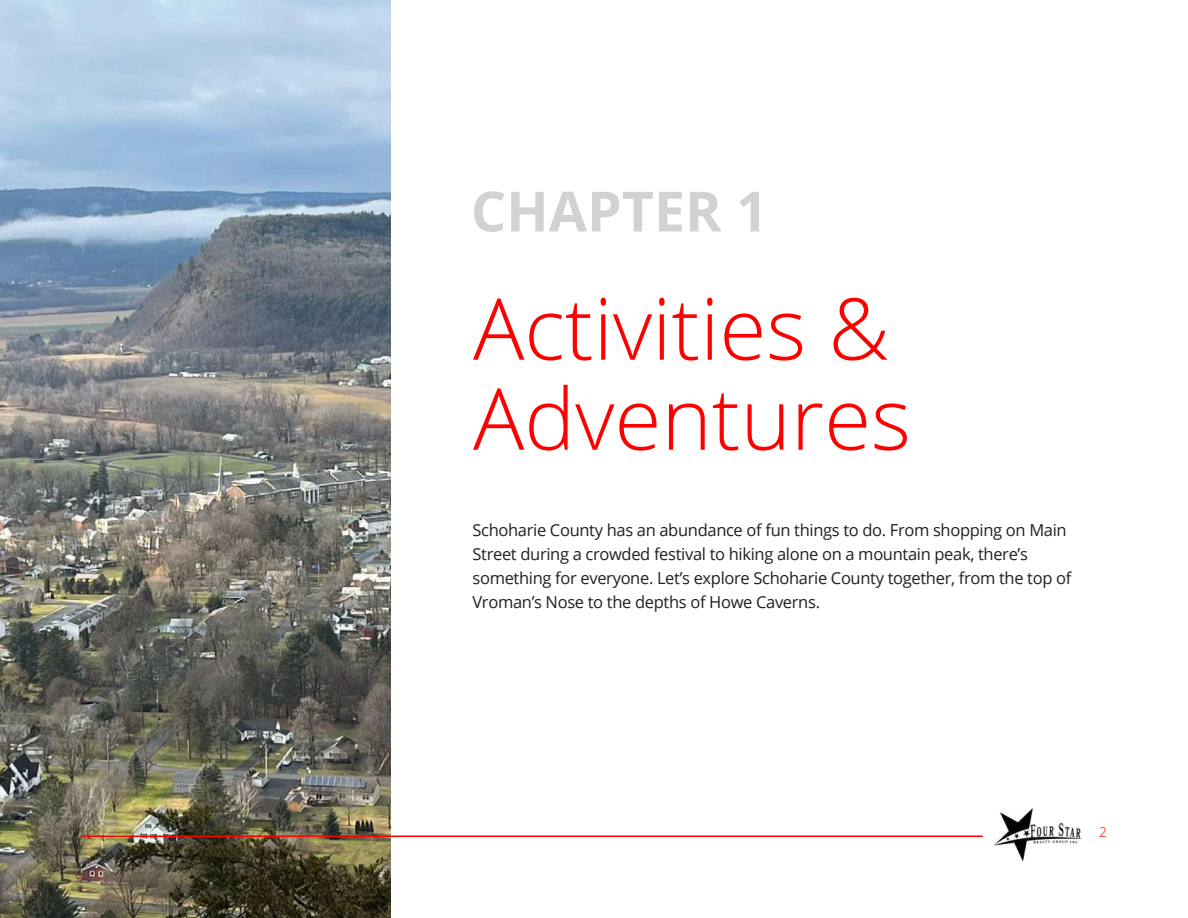
<style>
.page{position:relative;width:1188px;height:918px;background:#fff}
.page>*{position:absolute;margin:0;border:0;box-sizing:border-box;transform-origin:0 0}
.t1{font:300 85.5px/90px "Open Sans";color:#f00}
.t2{font:700 55.5px "Open Sans";color:#d1d2d4}
.t3{font:16.5px/24px "Open Sans";letter-spacing:-.02em;color:#231f20}
.t4{font:300 13.5px "Open Sans";color:#f00}
</style>
<div class="page">
<img style="left:0;top:0;width:391px;height:918px">
<img style="left:994px;top:808px;width:87px;height:52px">
<hr style="left:81px;top:836px;width:902px;height:1px;background:#f00">
<h2 class="t2" style="left:471px;top:172px;width:298px">CHAPTER 1</h2>
<h1 class="t1" style="left:473px;top:281px;width:439px">Activities &amp;<br>Adventures</h1>
<p class="t3" style="left:472px;top:517px;width:600px">Schoharie County has an abundance of fun things to do. From shopping on Main Street during a crowded festival to hiking alone on a mountain peak, there’s something for everyone. Let’s explore Schoharie County together, from the top of Vroman’s Nose to the depths of Howe Caverns.</p>
<p class="t4" style="left:1099px;top:823px;width:9px">2</p>
</div>
